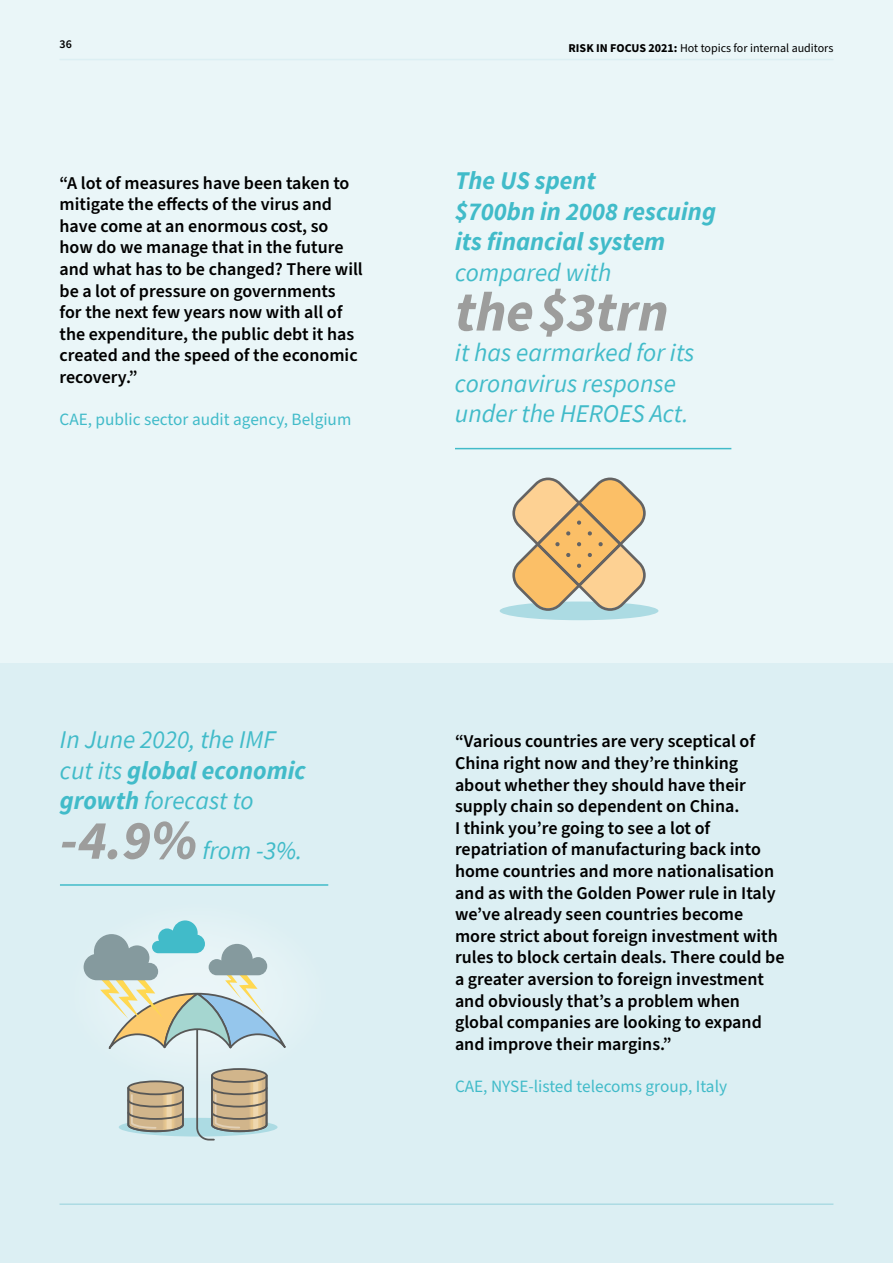
<style>
.page{position:relative;width:893px;height:1263px;background:#fff}
.page>*{position:absolute;margin:0;border:0;box-sizing:border-box;transform-origin:0 0}
.t1{font:italic 700 55.5px "Source Sans Pro";color:#9d9d9c}
.t2{font:italic 25.5px/30.6px "Source Sans Pro";color:#41bbc9}
.t3{font:italic 700 25.5px/30.6px "Source Sans Pro";color:#41bbc9}
.t4{font:600 18px/21.6px "Source Sans Pro";color:#000}
.t5{font:17.25px "Source Sans Pro";color:#41bbc9}
.t6{font:12px "Source Sans Pro";color:#000}
.t7{font:600 12px "Source Sans Pro";color:#000}
.s1{font-weight:700}
.s2{font-weight:700;font-size:55.5px;color:#9d9d9c}
</style>
<div class="page">
<div style="left:0;top:0;width:893px;height:689px;background:#eaf6f8"></div>
<div style="left:0;top:663px;width:893px;height:600px;background:#dceff3"></div>
<hr style="left:60px;top:59px;width:773px;height:1px;background:#dceff3">
<hr style="left:455px;top:448px;width:276px;height:1px;background:#41bbc9">
<hr style="left:60px;top:884px;width:268px;height:2px;background:#41bbc9">
<div style="left:500px;top:601px;width:158px;height:19px;background:#acdbe3;border-radius:50%"></div>
<svg style="left:512px;top:477px;width:134px;height:134px"></svg>
<hr style="left:60px;top:1203px;width:773px;height:2px;background:#acdbe3">
<svg style="left:84px;top:920px;width:202px;height:221px"></svg>
<p class="t7" style="left:60px;top:36px;width:14px">36</p>
<p class="t6" style="left:568px;top:40px;width:266px"><span class="s1">RISK IN FOCUS 2021:</span> Hot topics for internal auditors</p>
<p class="t4" style="left:60px;top:172px;width:305px">“A lot of measures have been taken to mitigate the effects of the virus and have come at an enormous cost, so how do we manage that in the future and what has to be changed? There will be a lot of pressure on governments<br>for the next few years now with all of the expenditure, the public debt it has created and the speed of the economic recovery.”</p>
<p class="t5" style="left:60px;top:408px;width:293px">CAE, public sector audit agency, Belgium</p>
<h2 class="t3" style="left:455px;top:165px;width:262px">The US spent<br>$700bn in 2008 rescuing its financial system</h2>
<h2 class="t2" style="left:455px;top:257px;width:158px">compared with</h2>
<h1 class="t1" style="left:455px;top:274px;width:215px">the$3trn</h1>
<h2 class="t2" style="left:455px;top:337px;width:241px">it has earmarked for its coronavirus response under the HEROES Act.</h2>
<h2 class="t2" style="left:60px;top:724px;width:247px">In June 2020, the IMF cut its <span class="s1">global economic growth</span> forecast to</h2>
<h2 class="t2" style="left:60px;top:835px;width:244px"><span class="s2">-4.9%</span> from -3%.</h2>
<p class="t4" style="left:455px;top:731px;width:331px">“Various countries are very sceptical of China right now and they’re thinking about whether they should have their supply chain so dependent on China.<br>I think you’re going to see a lot of repatriation of manufacturing back into home countries and more nationalisation and as with the Golden Power rule in Italy we’ve already seen countries become more strict about foreign investment with rules to block certain deals. There could be a greater aversion to foreign investment and obviously that’s a problem when global companies are looking to expand and improve their margins.”</p>
<p class="t5" style="left:455px;top:1074px;width:274px">CAE, NYSE-listed telecoms group, Italy</p>
</div>
